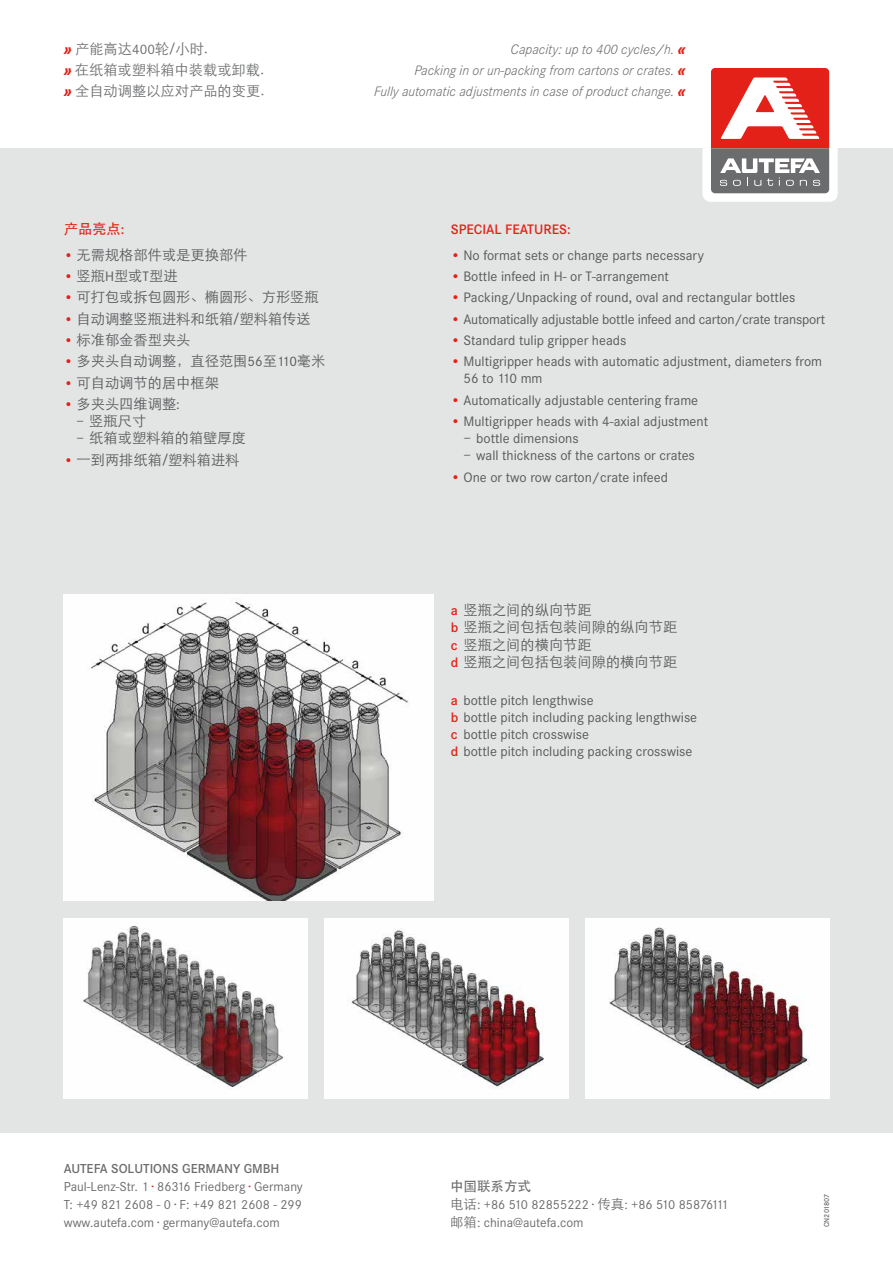
<style>
.page{position:relative;width:893px;height:1263px;background:#fff}
.page>*{position:absolute;margin:0;border:0;box-sizing:border-box;transform-origin:0 0}
.t1{font:14.25px/17.1px "Corporate S";color:#58585a}
.t2{font:14.25px/17.1px "ST Xihei";color:#58585a}
.t3{font:italic 300 14.25px "Corporate S";color:#6b6c6e}
.t4{font:14.25px "ST Xihei";color:#6b6c6e}
.t5{font:600 14.25px "Corporate S";color:#e32119}
.t6{font:14.25px "ST Heiti";color:#e32119}
.t7{font:13.5px/18px "Corporate S";color:#6b6c6e}
.t8{font:13.5px "ST Heiti";color:#6b6c6e}
.t9{font:600 7.5px "Corporate S";color:#6b6c6e}
.s1{font-family:"Corporate S";font-weight:800;font-style:italic;color:#e32119}
.s2{font-family:"Corporate S"}
.s3{font-weight:800;color:#e32119}
.s4{font-family:"Corporate S";font-weight:600}
.s5{font-family:"Corporate S";font-weight:300;color:#e32119}
.s6{color:#e32119}
.s7{font-family:"Corporate S";font-weight:600;color:#e32119}
.s8{font-weight:600;color:#e32119}
.s9{font-weight:600}
.s10{font-family:"ST Xihei"}
</style>
<div class="page">
<div style="left:0;top:148px;width:893px;height:984px;background:#e3e4e4"></div>
<div style="left:702px;top:60px;width:136px;height:142px;background:#fff;border-radius:8px"></div>
<svg style="left:711px;top:68px;width:118px;height:125px"></svg>
<img style="left:325px;top:918px;width:243px;height:180px">
<img style="left:64px;top:918px;width:244px;height:180px">
<img style="left:585px;top:918px;width:244px;height:180px">
<img style="left:64px;top:594px;width:370px;height:306px">
<p class="t4" style="left:64px;top:41px;width:146px"><span class="s1">»</span> 产能高达<span class="s2">400</span>轮/小时.</p>
<p class="t3" style="left:510px;top:41px;width:177px">Capacity: up to 400 cycles/h. <span class="s3">«</span></p>
<p class="t4" style="left:64px;top:63px;width:202px"><span class="s1">»</span> 在纸箱或塑料箱中装载或卸载.</p>
<p class="t3" style="left:414px;top:62px;width:273px">Packing in or un-packing from cartons or crates. <span class="s3">«</span></p>
<p class="t4" style="left:64px;top:84px;width:202px"><span class="s1">»</span> 全自动调整以应对产品的变更.</p>
<p class="t3" style="left:374px;top:83px;width:313px">Fully automatic adjustments in case of product change. <span class="s3">«</span></p>
<p class="t6" style="left:64px;top:222px;width:62px">产品亮点<span class="s4">:</span></p>
<p class="t2" style="left:64px;top:246px;width:185px"><span class="s5">•</span> 无需规格部件或是更换部件</p>
<p class="t2" style="left:64px;top:267px;width:115px"><span class="s5">•</span> 竖瓶<span class="s2">H</span>型或<span class="s2">T</span>型进</p>
<p class="t2" style="left:64px;top:289px;width:257px"><span class="s5">•</span> 可打包或拆包圆形、椭圆形、方形竖瓶</p>
<p class="t2" style="left:64px;top:310px;width:248px"><span class="s5">•</span> 自动调整竖瓶进料和纸箱/塑料箱传送</p>
<p class="t2" style="left:64px;top:331px;width:128px"><span class="s5">•</span> 标准郁金香型夹头</p>
<p class="t2" style="left:64px;top:353px;width:263px"><span class="s5">•</span> 多夹头自动调整，直径范围<span class="s2">56</span>至<span class="s2">110</span>毫米</p>
<p class="t2" style="left:64px;top:374px;width:157px"><span class="s5">•</span> 可自动调节的居中框架</p>
<p class="t2" style="left:64px;top:395px;width:118px"><span class="s5">•</span> 多夹头四维调整<span class="s2">:</span></p>
<p class="t2" style="left:77px;top:412px;width:71px"><span class="s2">–</span> 竖瓶尺寸</p>
<p class="t2" style="left:77px;top:430px;width:171px"><span class="s2">–</span> 纸箱或塑料箱的箱壁厚度</p>
<p class="t2" style="left:64px;top:451px;width:177px"><span class="s5">•</span> 一到两排纸箱/塑料箱进料</p>
<p class="t5" style="left:451px;top:221px;width:121px">SPECIAL FEATURES:</p>
<p class="t1" style="left:451px;top:247px;width:255px"><span class="s6">•</span> No format sets or change parts necessary</p>
<p class="t1" style="left:451px;top:268px;width:220px"><span class="s6">•</span> Bottle infeed in H- or T-arrangement</p>
<p class="t1" style="left:451px;top:289px;width:346px"><span class="s6">•</span> Packing/Unpacking of round, oval and rectangular bottles</p>
<p class="t1" style="left:451px;top:311px;width:376px"><span class="s6">•</span> Automatically adjustable bottle infeed and carton/crate transport</p>
<p class="t1" style="left:451px;top:332px;width:177px"><span class="s6">•</span> Standard tulip gripper heads</p>
<p class="t1" style="left:463px;top:353px;width:360px;text-indent:-13px"><span class="s6">•</span> Multigripper heads with automatic adjustment, diameters from<br>56 to 110 mm</p>
<p class="t1" style="left:451px;top:392px;width:249px"><span class="s6">•</span> Automatically adjustable centering frame</p>
<p class="t1" style="left:451px;top:413px;width:259px"><span class="s6">•</span> Multigripper heads with 4-axial adjustment</p>
<p class="t1" style="left:463px;top:430px;width:117px">– bottle dimensions</p>
<p class="t1" style="left:463px;top:447px;width:233px">– wall thickness of the cartons or crates</p>
<p class="t1" style="left:451px;top:469px;width:219px"><span class="s6">•</span> One or two row carton/crate infeed</p>
<p class="t2" style="left:451px;top:602px;width:228px"><span class="s7">a</span> 竖瓶之间的纵向节距<br><span class="s7">b</span> 竖瓶之间包括包装间隙的纵向节距<span class="s7">c</span> 竖瓶之间的横向节距<br><span class="s7">d</span> 竖瓶之间包括包装间隙的横向节距</p>
<p class="t1" style="left:451px;top:692px;width:248px"><span class="s8">a</span> bottle pitch lengthwise<br><span class="s8">b</span> bottle pitch including packing lengthwise <span class="s8">c</span> bottle pitch crosswise<br><span class="s8">d</span> bottle pitch including packing crosswise</p>
<p class="t7" style="left:64px;top:1160px;width:241px"><span class="s9">AUTEFA SOLUTIONS GERMANY GMBH </span>Paul-Lenz-Str. 1 <span class="s6">·</span> 86316 Friedberg <span class="s6">·</span> Germany T: +49 821 2608 - 0 · F: +49 821 2608 - 299 www.autefa.com · germany@autefa.com</p>
<p class="t8" style="left:450px;top:1179px;width:82px">中国联系方式</p>
<p class="t7" style="left:450px;top:1196px;width:280px"><span class="s10">电话</span>: +86 510 82855222 · <span class="s10">传真</span>: +86 510 85876111<span class="s10">邮箱</span>: china@autefa.com</p>
<p class="t9" style="left:822px;top:1227px;width:35px;rotate:-90deg">CN201807</p>
</div>
